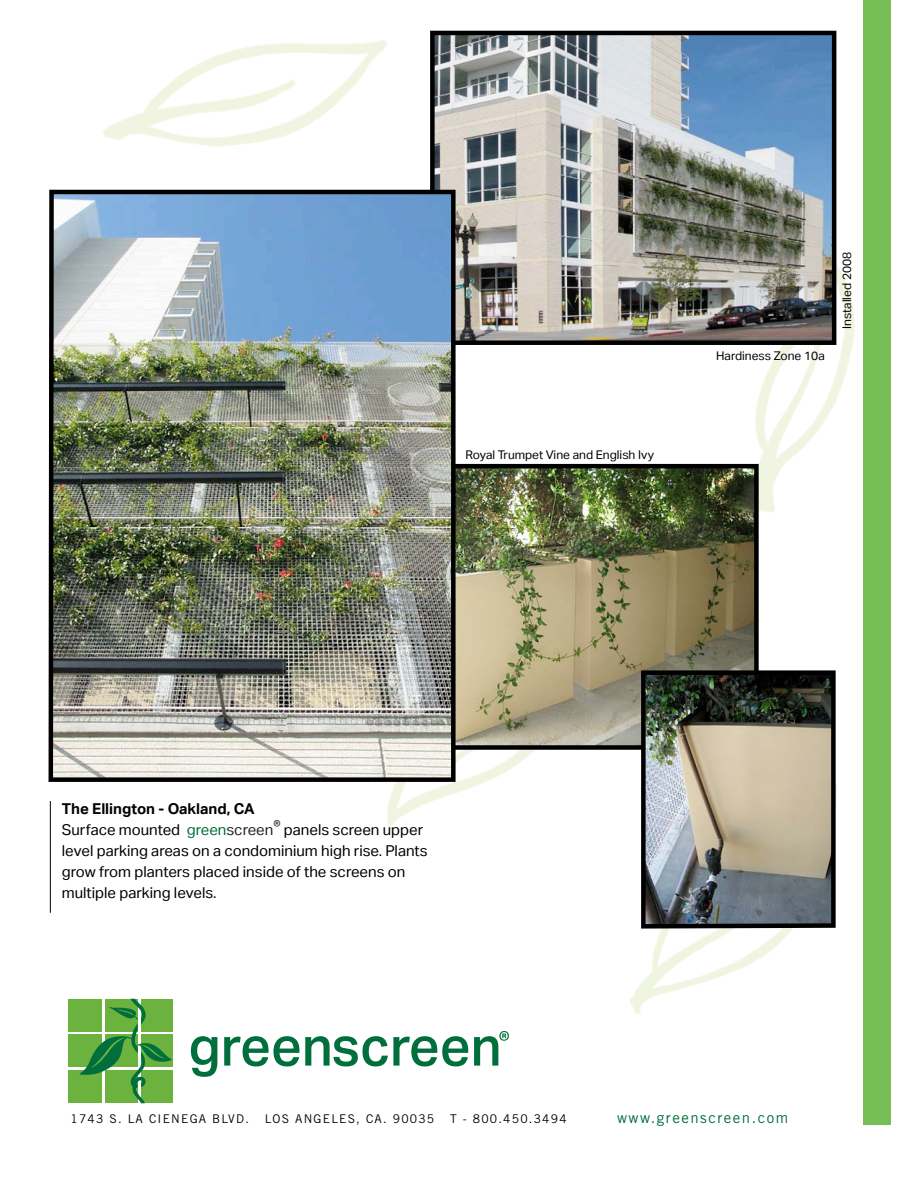
<style>
.page{position:relative;width:918px;height:1188px;background:#fff}
.page>*{position:absolute;margin:0;border:0;box-sizing:border-box;transform-origin:0 0}
.t1{font:15px/21px "Aktiv Grotesk";color:#000}
.t2{font:15px "Trade Gothic";letter-spacing:.1em;color:#006f3b}
.t3{font:12px "Aktiv Grotesk";color:#000}
.t4{font:12px "Trade Gothic";letter-spacing:.1em;color:#000}
.s1{font-weight:700}
.s2{color:#006f3b}
.s3{color:#252324}
</style>
<div class="page">
<div style="left:864px;top:1px;width:27px;height:1124px;background:#78be56"></div>
<svg style="left:191px;top:1036px;width:26px;height:41px"></svg>
<svg style="left:224px;top:1036px;width:75px;height:30px"></svg>
<svg style="left:305px;top:1036px;width:163px;height:30px"></svg>
<svg style="left:474px;top:1031px;width:35px;height:35px"></svg>
<div style="left:68px;top:1035px;width:34px;height:32px;background:#6bb33e"></div>
<div style="left:141px;top:1035px;width:32px;height:32px;background:#6bb33e"></div>
<div style="left:68px;top:999px;width:34px;height:32px;background:#6bb33e"></div>
<div style="left:141px;top:999px;width:32px;height:32px;background:#6bb33e"></div>
<div style="left:68px;top:1071px;width:34px;height:32px;background:#6bb33e"></div>
<div style="left:141px;top:1071px;width:32px;height:32px;background:#6bb33e"></div>
<svg style="left:79px;top:999px;width:93px;height:104px"></svg>
<img style="left:387px;top:750px;width:148px;height:80px">
<img style="left:629px;top:727px;width:235px;height:344px">
<img style="left:103px;top:40px;width:284px;height:107px">
<img style="left:755px;top:237px;width:109px;height:312px">
<hr style="left:50px;top:801px;width:1px;height:112px;background:#000">
<img style="left:458px;top:676px;width:181px;height:69px">
<img style="left:48px;top:189px;width:410px;height:595px">
<img style="left:428px;top:30px;width:411px;height:317px">
<img style="left:639px;top:670px;width:199px;height:261px">
<img style="left:448px;top:462px;width:313px;height:214px">
<div style="left:453px;top:745px;width:190px;height:5px;background:#000"></div>
<p class="t3" style="left:466px;top:448px;width:190px">Royal Trumpet Vine and English Ivy</p>
<p class="t3" style="left:716px;top:348px;width:110px">Hardiness Zone 10a</p>
<p class="t3" style="left:840px;top:329px;width:79px;rotate:-90deg">Installed 2008</p>
<p class="t1" style="left:62px;top:798px;width:367px"><span class="s1">The Ellington - Oakland, CA<br></span>Surface mounted <span class="s2">green</span><span class="s3">screen</span><sup>®</sup> panels screen upper level parking areas on a condominium high rise. Plants grow from planters placed inside of the screens on multiple parking levels.</p>
<p class="t4" style="left:71px;top:1112px;width:180px">1743 S. LA CIENEGA BLVD.</p>
<p class="t4" style="left:265px;top:1112px;width:171px">LOS ANGELES, CA. 90035</p>
<p class="t4" style="left:450px;top:1112px;width:118px">T - 800.450.3494</p>
<p class="t2" style="left:617px;top:1109px;width:173px">www.greenscreen.com</p>
</div>
